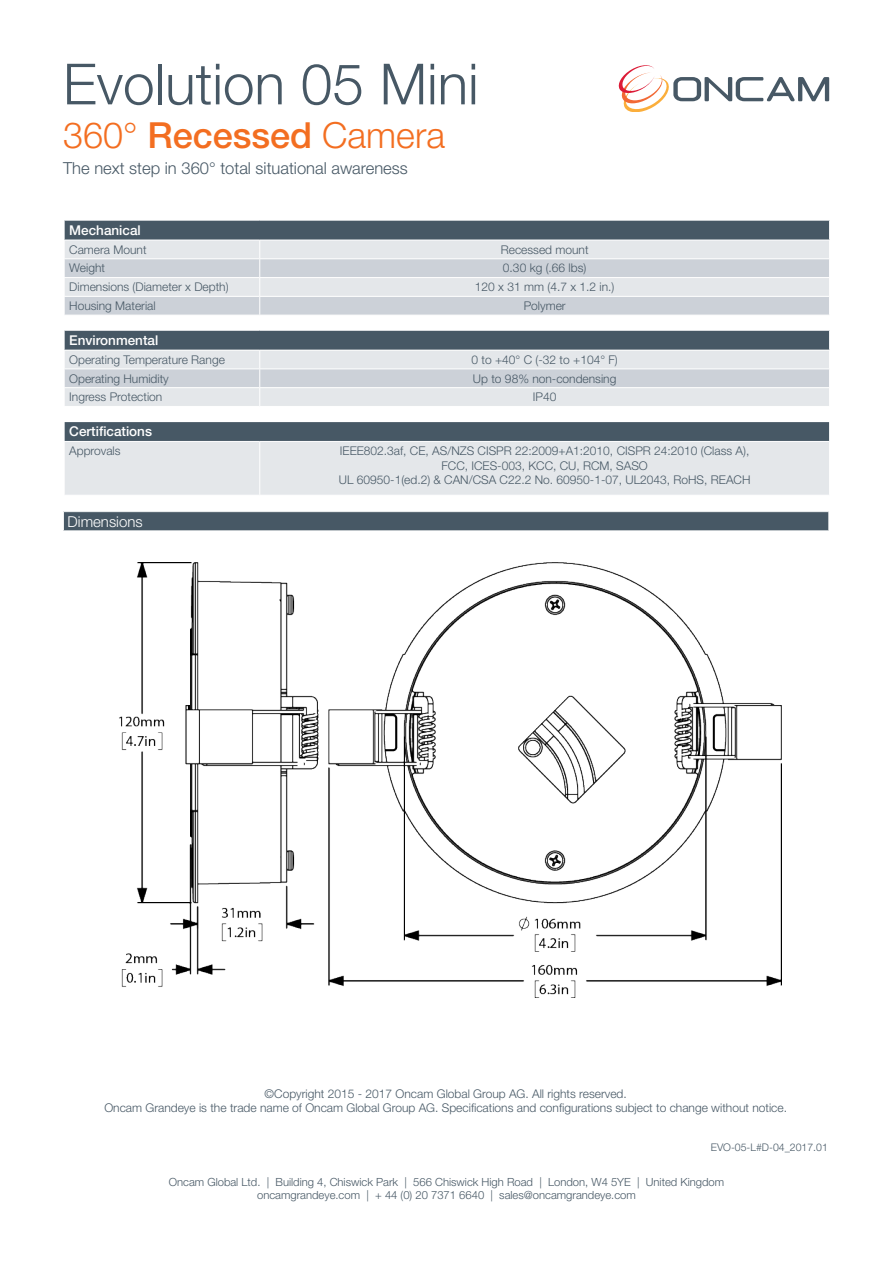
<style>
.page{position:relative;width:893px;height:1263px;background:#fff}
.page>*{position:absolute;margin:0;border:0;box-sizing:border-box;transform-origin:0 0}
.t1{font:300 56.85px "Helvetica Neue LT Std";color:#475865}
.t2{font:300 36px "Helvetica Neue LT Std";color:#f36e21}
.t3{font:300 16.5px "Helvetica Neue LT Std";color:#475865}
.t4{font:300 15px "Helvetica Neue LT Std";color:#fff}
.t5{font:500 13.5px "Helvetica Neue LT Std";color:#fff}
.t6{font:300 12px/14.4px "Helvetica Neue LT Std";color:#475865;text-align:center}
.t7{font:300 11.25px "Helvetica Neue LT Std";color:#475865}
.Bulleted_Text{font:300 10.5px "Helvetica Neue LT Std";color:#475865}
.s1{font-weight:500}
</style>
<div class="page">
<svg style="left:64px;top:221px;width:766px;height:94px;background:#bdc3ca"></svg>
<svg style="left:64px;top:331px;width:766px;height:75px;background:#b8bfc5"></svg>
<svg style="left:64px;top:422px;width:766px;height:73px;background:#bbc1c7"></svg>
<hr style="left:259px;top:442px;width:1px;height:53px;background:#fff">
<hr style="left:64px;top:441px;width:196px;height:1px;background:#fff">
<hr style="left:64px;top:442px;width:1px;height:53px;background:#fff">
<hr style="left:260px;top:441px;width:570px;height:1px;background:#fff">
<hr style="left:829px;top:442px;width:1px;height:53px;background:#fff">
<svg style="left:618px;top:65px;width:211px;height:46px"></svg>
<div style="left:63px;top:512px;width:766px;height:19px;background:#475865"></div>
<svg style="left:63px;top:512px;width:1px;height:18px"></svg>
<svg style="left:828px;top:512px;width:1px;height:18px"></svg>
<hr style="left:63px;top:530px;width:766px;height:1px;background:#fff">
<img style="left:119px;top:563px;width:663px;height:434px">
<p class="t1" style="left:63px;top:49px;width:417px">Evolution 05 Mini</p>
<p class="t2" style="left:63px;top:113px;width:383px">360° <span class="s1">Recessed</span> Camera</p>
<p class="t3" style="left:63px;top:158px;width:346px">The next step in 360° total situational awareness</p>
<p class="t5" style="left:69px;top:222px;width:73px">Mechanical</p>
<p class="t6" style="left:69px;top:242px;width:79px">Camera Mount</p>
<p class="t6" style="left:501px;top:242px;width:89px">Recessed mount</p>
<p class="t6" style="left:69px;top:261px;width:37px">Weight</p>
<p class="t6" style="left:503px;top:261px;width:85px">0.30 kg (.66 lbs)</p>
<p class="t6" style="left:69px;top:279px;width:161px">Dimensions (Diameter x Depth)</p>
<p class="t6" style="left:475px;top:279px;width:141px">120 x 31 mm (4.7 x 1.2 in.)</p>
<p class="t6" style="left:69px;top:298px;width:88px">Housing Material</p>
<p class="t6" style="left:524px;top:298px;width:44px">Polymer</p>
<p class="t5" style="left:69px;top:332px;width:91px">Environmental</p>
<p class="t6" style="left:69px;top:352px;width:157px">Operating Temperature Range</p>
<p class="t6" style="left:471px;top:352px;width:148px">0 to +40° C (-32 to +104° F)</p>
<p class="t6" style="left:69px;top:371px;width:101px">Operating Humidity</p>
<p class="t6" style="left:473px;top:371px;width:145px">Up to 98% non-condensing</p>
<p class="t6" style="left:69px;top:390px;width:95px">Ingress Protection</p>
<p class="t6" style="left:533px;top:390px;width:25px">IP40</p>
<p class="t5" style="left:69px;top:423px;width:84px">Certifications</p>
<p class="t6" style="left:69px;top:443px;width:53px">Approvals</p>
<p class="t6" style="left:340px;top:443px;width:411px">IEEE802.3af, CE, AS/NZS CISPR 22:2009+A1:2010, CISPR 24:2010 (Class A),</p>
<p class="t6" style="left:441px;top:458px;width:208px">FCC, ICES-003, KCC, CU, RCM, SASO</p>
<p class="t6" style="left:339px;top:472px;width:413px">UL 60950-1(ed.2) &amp; CAN/CSA C22.2 No. 60950-1-07, UL2043, RoHS, REACH</p>
<p class="t4" style="left:68px;top:512px;width:76px">Dimensions</p>
<p class="t6" style="left:104px;top:1086px;width:684px">©Copyright 2015 - 2017 Oncam Global Group AG. All rights reserved.<br>Oncam Grandeye is the trade name of Oncam Global Group AG. Specifications and configurations subject to change without notice.</p>
<p class="Bulleted_Text" style="left:711px;top:1140px;width:119px">EVO-05-L#D-04_2017.01</p>
<p class="t7" style="left:169px;top:1175px;width:557px">Oncam Global Ltd. | Building 4, Chiswick Park | 566 Chiswick High Road | London, W4 5YE | United Kingdom</p>
<p class="t7" style="left:257px;top:1188px;width:380px">oncamgrandeye.com | + 44 (0) 20 7371 6640 | sales@oncamgrandeye.com</p>
</div>
